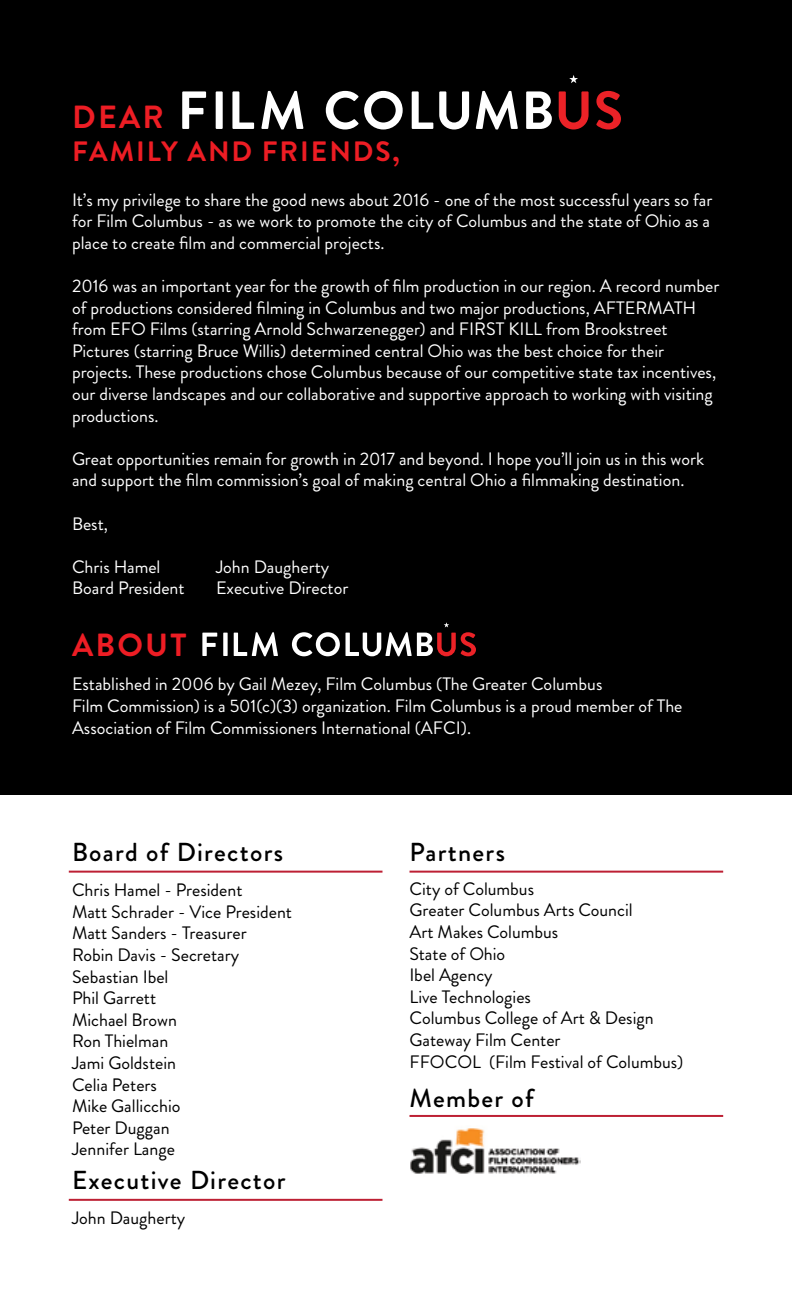
<style>
.page{position:relative;width:792px;height:1296px;background:#fff}
.page>*{position:absolute;margin:0;border:0;box-sizing:border-box;transform-origin:0 0}
.t1{font:700 32px "Brandon Grotesque";letter-spacing:.07em;color:#ed1d24}
.t2{font:700 28px "Brandon Grotesque";letter-spacing:.07em;color:#ed1d24}
.t3{font:500 26px "Brandon Grotesque";letter-spacing:.05em;color:#000}
.t4{font:18px/21.6px "Brandon Grotesque";color:#fff}
.t5{font:18px/21.6px "Brandon Grotesque";color:#000}
</style>
<div class="page">
<div style="left:0;top:0;width:792px;height:795px;background:#000"></div>
<img style="left:410px;top:1128px;width:170px;height:46px">
<hr style="left:69px;top:871px;width:314px;height:2px;background:#bd2034">
<hr style="left:69px;top:1199px;width:314px;height:2px;background:#bd2034">
<hr style="left:410px;top:871px;width:313px;height:2px;background:#bd2034">
<hr style="left:410px;top:1115px;width:313px;height:2px;background:#bd2034">
<svg style="left:182px;top:91px;width:24px;height:38px"></svg>
<div style="left:216px;top:91px;width:7px;height:38px;background:#fff"></div>
<svg style="left:232px;top:91px;width:22px;height:38px"></svg>
<svg style="left:261px;top:91px;width:43px;height:38px"></svg>
<svg style="left:326px;top:91px;width:77px;height:38px"></svg>
<svg style="left:412px;top:91px;width:21px;height:38px"></svg>
<svg style="left:439px;top:91px;width:30px;height:38px"></svg>
<svg style="left:476px;top:91px;width:42px;height:38px"></svg>
<svg style="left:526px;top:91px;width:26px;height:38px"></svg>
<svg style="left:559px;top:91px;width:30px;height:38px"></svg>
<svg style="left:596px;top:91px;width:25px;height:38px"></svg>
<svg style="left:569px;top:75px;width:9px;height:8px"></svg>
<svg style="left:202px;top:633px;width:15px;height:23px"></svg>
<div style="left:223px;top:633px;width:5px;height:23px;background:#fff"></div>
<svg style="left:234px;top:632px;width:44px;height:24px"></svg>
<svg style="left:292px;top:632px;width:48px;height:24px"></svg>
<svg style="left:346px;top:622px;width:130px;height:34px"></svg>
<h1 class="t1" style="left:72px;top:94px;width:93px">DEAR</h1>
<h2 class="t2" style="left:72px;top:132px;width:329px">FAMILY AND FRIENDS,</h2>
<p class="t4" style="left:72px;top:189px;width:642px">It’s my privilege to share the good news about 2016 - one of the most successful years so far for Film Columbus - as we work to promote the city of Columbus and the state of Ohio as a place to create film and commercial projects.</p>
<p class="t4" style="left:72px;top:275px;width:649px">2016 was an important year for the growth of film production in our region. A record number of productions considered filming in Columbus and two major productions, AFTERMATH from EFO Films (starring Arnold Schwarzenegger) and FIRST KILL from Brookstreet Pictures (starring Bruce Willis) determined central Ohio was the best choice for their projects. These productions chose Columbus because of our competitive state tax incentives, our diverse landscapes and our collaborative and supportive approach to working with visiting productions.</p>
<p class="t4" style="left:72px;top:448px;width:634px">Great opportunities remain for growth in 2017 and beyond. I hope you’ll join us in this work and support the film commission’s goal of making central Ohio a filmmaking destination.</p>
<p class="t4" style="left:72px;top:513px;width:38px">Best,</p>
<p class="t4" style="left:72px;top:556px;width:90px">Chris Hamel</p>
<p class="t4" style="left:216px;top:556px;width:115px">John Daugherty</p>
<p class="t4" style="left:72px;top:578px;width:114px">Board President</p>
<p class="t4" style="left:216px;top:578px;width:134px">Executive Director</p>
<h1 class="t1" style="left:72px;top:622px;width:116px">ABOUT</h1>
<p class="t4" style="left:72px;top:674px;width:612px">Established in 2006 by Gail Mezey, Film Columbus (The Greater Columbus<br>Film Commission) is a 501(c)(3) organization. Film Columbus is a proud member of The<br>Association of Film Commissioners International (AFCI).</p>
<h3 class="t3" style="left:72px;top:834px;width:213px">Board of Directors</h3>
<p class="t5" style="left:72px;top:880px;width:222px">Chris Hamel - President<br>Matt Schrader - Vice President<br>Matt Sanders - Treasurer<br>Robin Davis - Secretary<br>Sebastian Ibel<br>Phil Garrett<br>Michael Brown<br>Ron Thielman<br>Jami Goldstein<br>Celia Peters<br>Mike Gallicchio<br>Peter Duggan<br>Jennifer Lange</p>
<h3 class="t3" style="left:72px;top:1162px;width:215px">Executive Director</h3>
<p class="t5" style="left:72px;top:1207px;width:115px">John Daugherty</p>
<h3 class="t3" style="left:410px;top:834px;width:97px">Partners</h3>
<p class="t5" style="left:410px;top:878px;width:275px">City of Columbus<br>Greater Columbus Arts Council<br>Art Makes Columbus<br>State of Ohio<br>Ibel Agency<br>Live Technologies<br>Columbus College of Art &amp; Design<br>Gateway Film Center<br>FFOCOL (Film Festival of Columbus)</p>
<h3 class="t3" style="left:410px;top:1080px;width:126px">Member of</h3>
</div>
